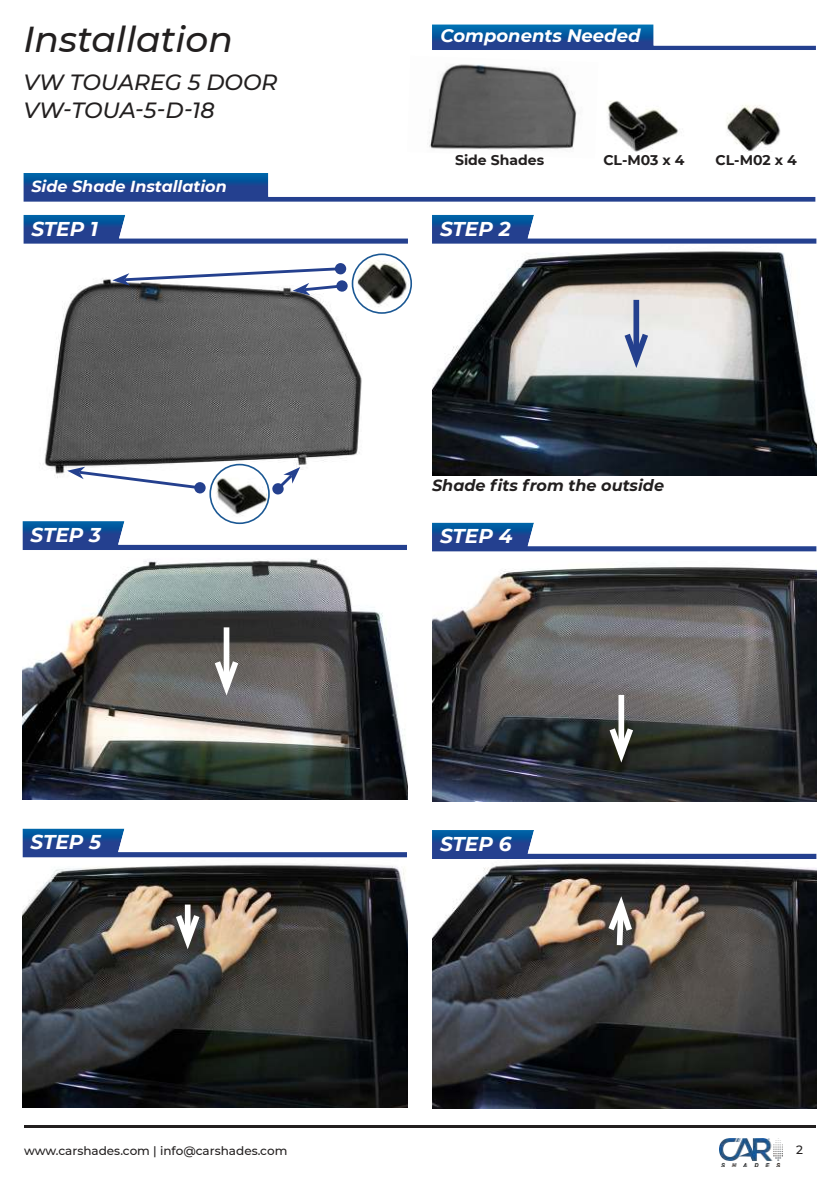
<style>
.page{position:relative;width:840px;height:1191px;background:#fff}
.page>*{position:absolute;margin:0;border:0;box-sizing:border-box;transform-origin:0 0}
.t1{font:italic 500 36px "Montserrat";color:#221f1f}
.t2{font:italic 500 22px/28px "Montserrat";color:#221f1f}
.t3{font:italic 700 20px "Montserrat";color:#fff}
.t4{font:italic 700 18px "Montserrat";color:#fff}
.t5{font:italic 700 16px "Montserrat";color:#221f1f}
.t6{font:italic 700 16px "Montserrat";color:#fff}
.t7{font:700 14px "Montserrat";color:#221f1f}
.t8{font:500 12px "Montserrat";color:#221f1f}
</style>
<div class="page">
<img style="left:429px;top:64px;width:148px;height:86px">
<img style="left:43px;top:278px;width:355px;height:206px">
<img style="left:432px;top:251px;width:384px;height:224px">
<img style="left:22px;top:559px;width:385px;height:240px">
<img style="left:22px;top:857px;width:385px;height:250px">
<img style="left:23px;top:173px;width:792px;height:29px">
<hr style="left:24px;top:1126px;width:791px;height:2px;background:#221f1f">
<img style="left:719px;top:1138px;width:63px;height:28px">
<img style="left:432px;top:24px;width:383px;height:26px">
<img style="left:432px;top:215px;width:384px;height:29px">
<img style="left:22px;top:521px;width:385px;height:29px">
<img style="left:22px;top:828px;width:385px;height:29px">
<img style="left:23px;top:215px;width:385px;height:29px">
<img style="left:432px;top:551px;width:384px;height:250px">
<img style="left:432px;top:863px;width:384px;height:245px">
<img style="left:432px;top:522px;width:384px;height:29px">
<img style="left:432px;top:830px;width:384px;height:29px">
<div style="left:223px;top:627px;width:6px;height:60px;background:#fff"></div>
<svg style="left:210px;top:655px;width:33px;height:49px"></svg>
<div style="left:618px;top:695px;width:5px;height:59px;background:#fff"></div>
<svg style="left:604px;top:722px;width:33px;height:49px"></svg>
<div style="left:185px;top:904px;width:5px;height:37px;background:#fff"></div>
<svg style="left:171px;top:908px;width:33px;height:49px"></svg>
<svg style="left:603px;top:888px;width:33px;height:63px"></svg>
<svg style="left:334px;top:263px;width:12px;height:12px"></svg>
<svg style="left:112px;top:266px;width:233px;height:29px"></svg>
<div style="left:336px;top:280px;width:12px;height:12px;background:#24408e;border-radius:50%"></div>
<img style="left:607px;top:100px;width:72px;height:52px">
<img style="left:726px;top:105px;width:55px;height:47px">
<img style="left:352px;top:254px;width:59px;height:59px;border-radius:29px">
<div style="left:351px;top:253px;width:61px;height:61px;border:2px solid #1b5894;border-radius:50%"></div>
<div style="left:633px;top:300px;width:5px;height:60px;background:#24408e"></div>
<svg style="left:619px;top:327px;width:33px;height:49px;background:#b5bdd1"></svg>
<img style="left:210px;top:464px;width:59px;height:59px;border-radius:29px">
<div style="left:209px;top:464px;width:60px;height:60px;border:2px solid #1b5894;border-radius:50%"></div>
<svg style="left:67px;top:467px;width:136px;height:22px"></svg>
<div style="left:194px;top:482px;width:12px;height:12px;background:#24408e;border-radius:50%"></div>
<svg style="left:272px;top:467px;width:28px;height:28px"></svg>
<h1 class="t1" style="left:23px;top:19px;width:211px">Installation</h1>
<h2 class="t2" style="left:23px;top:68px;width:255px">VW TOUAREG 5 DOOR<br>VW-TOUA-5-D-18</h2>
<h3 class="t6" style="left:31px;top:179px;width:197px">Side Shade Installation</h3>
<h3 class="t3" style="left:31px;top:220px;width:68px">STEP 1</h3>
<h3 class="t3" style="left:30px;top:526px;width:72px">STEP 3</h3>
<h3 class="t3" style="left:30px;top:833px;width:72px">STEP 5</h3>
<h3 class="t4" style="left:440px;top:28px;width:201px">Components Needed</h3>
<p class="t7" style="left:455px;top:152px;width:90px">Side Shades</p>
<p class="t7" style="left:603px;top:152px;width:83px">CL-M03 x 4</p>
<p class="t7" style="left:715px;top:152px;width:83px">CL-M02 x 4</p>
<h3 class="t3" style="left:440px;top:220px;width:72px">STEP 2</h3>
<h3 class="t5" style="left:432px;top:473px;width:233px">Shade fits from the outside</h3>
<h3 class="t3" style="left:440px;top:528px;width:74px">STEP 4</h3>
<h3 class="t3" style="left:440px;top:835px;width:73px">STEP 6</h3>
<p class="t8" style="left:24px;top:1145px;width:265px">www.carshades.com | info@carshades.com</p>
<p class="t8" style="left:795px;top:1145px;width:8px">2</p>
</div>
